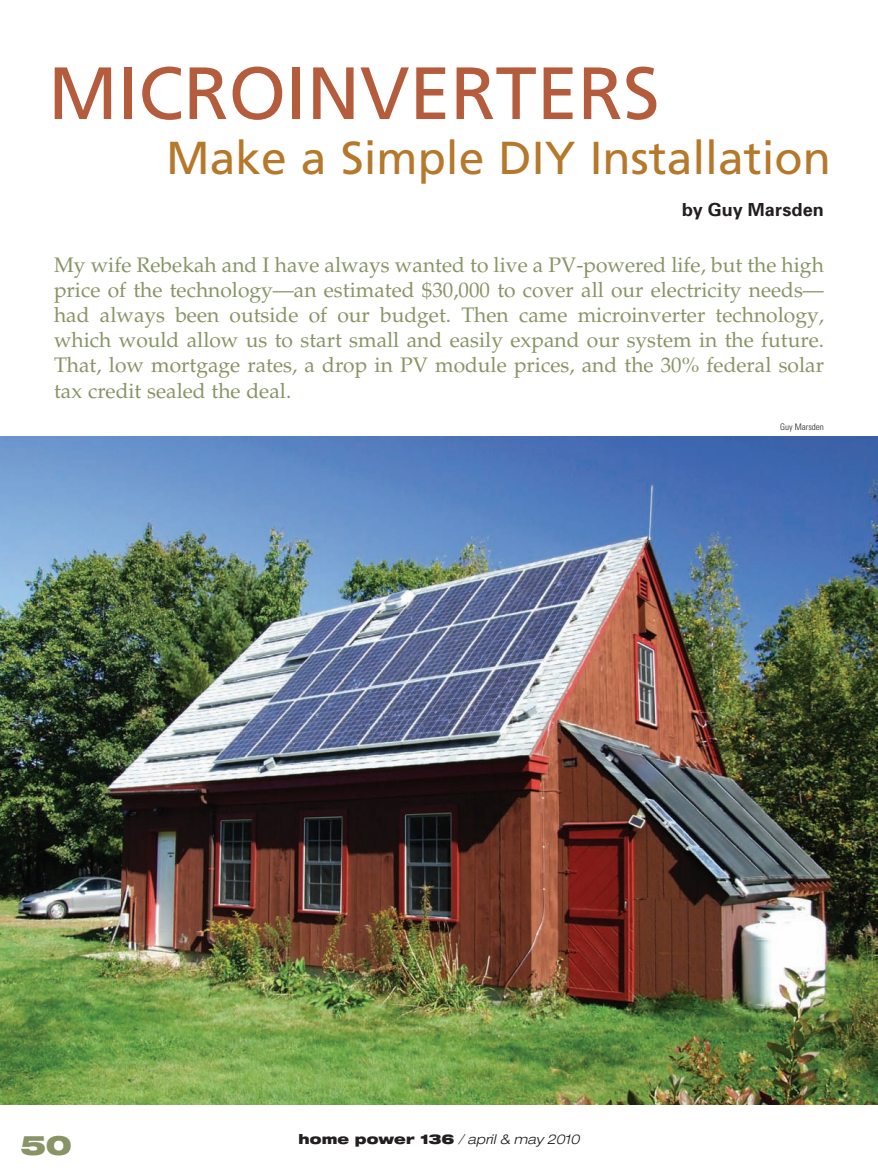
<style>
.page{position:relative;width:878px;height:1175px;background:#fff}
.page>*{position:absolute;margin:0;border:0;box-sizing:border-box;transform-origin:0 0}
.t1{font:73.8px "Frutiger";color:#b55c3d}
.t2{font:46.2px "Frutiger";color:#b6782a}
.t3{font:900 expanded 27px "Helvetica Neue";color:#899466}
.t4{font:21px/25.2px "Palatino";color:#899466;text-align:justify}
.t5{font:700 18px "Univers";letter-spacing:.005em;color:#231f20}
.t6{font:italic 300 expanded 13.5px "Helvetica Neue";letter-spacing:-.005em;color:#231f20}
.t7{font:300 condensed 9px "Univers";color:#231f20}
.s1{font-weight:900;font-style:normal}
</style>
<div class="page">
<img style="left:0;top:436px;width:878px;height:668px">
<h1 class="t1" style="left:48px;top:50px;width:613px">MICROINVERTERS</h1>
<h2 class="t2" style="left:166px;top:131px;width:666px">Make a Simple DIY Installation</h2>
<p class="t5" style="left:682px;top:198px;width:143px">by Guy Marsden</p>
<p class="t4" style="left:54px;top:252px;width:771px">My wife Rebekah and I have always wanted to live a PV-powered life, but the high price of the technology—an estimated $30,000 to cover all our electricity needs— had always been outside of our budget. Then came microinverter technology, which would allow us to start small and easily expand our system in the future.<br>That, low mortgage rates, a drop in PV module prices, and the 30% federal solar tax credit sealed the deal.</p>
<p class="t7" style="left:780px;top:421px;width:45px">Guy Marsden</p>
<p class="t3" style="left:20px;top:1128px;width:53px">50</p>
<p class="t6" style="left:298px;top:1131px;width:282px"><span class="s1">home power 136</span> / april &amp; may 2010</p>
</div>
